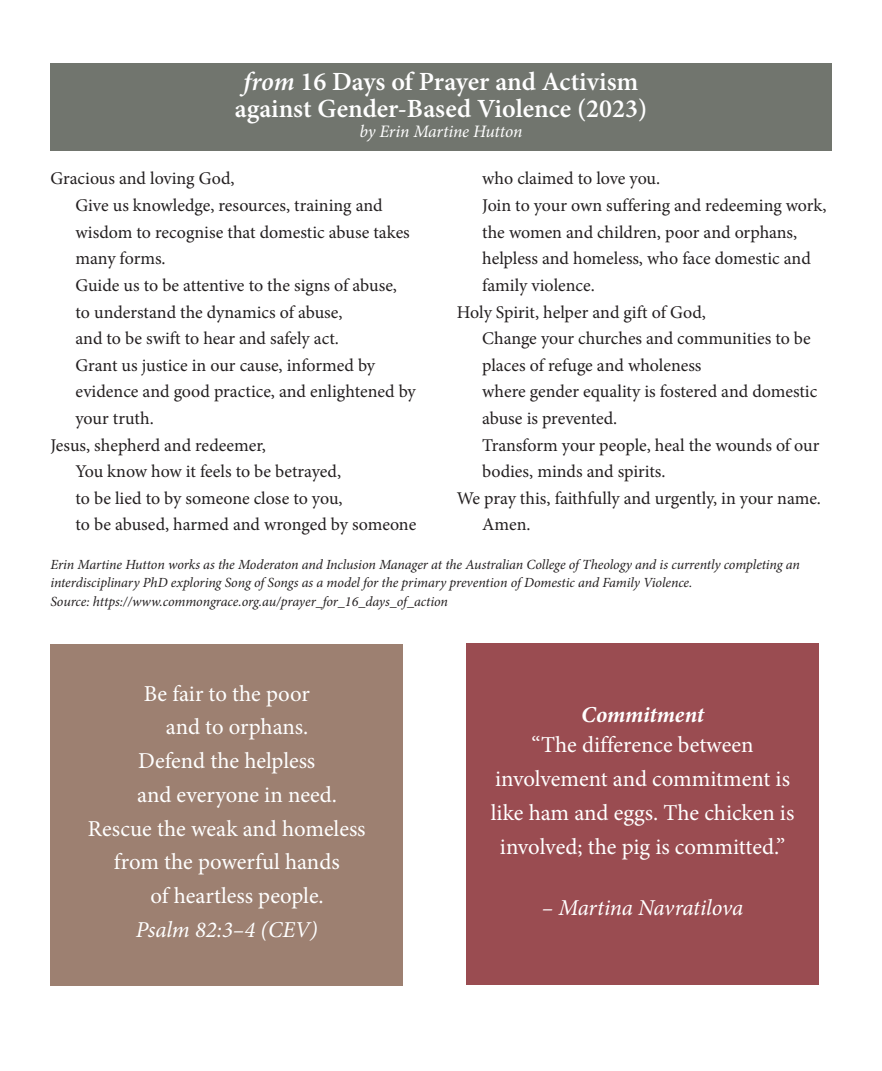
<style>
.page{position:relative;width:882px;height:1071px;background:#fff}
.page>*{position:absolute;margin:0;border:0;box-sizing:border-box;transform-origin:0 0}
.t1{font:600 26.25px/26.9px "Minion Pro";color:#fff;text-align:center}
.t2{font:22.75px/33.8px "Minion Pro";color:#fff;text-align:center}
.t3{font:italic 22.75px "Minion Pro";letter-spacing:-.01em;color:#fff}
.t4{font:italic 700 22.75px "Minion Pro";letter-spacing:-.005em;color:#fff}
.t5{font:17.85px "Minion Pro";color:#231f20}
.t6{font:italic 17.5px "Minion Pro";letter-spacing:-.015em;color:#fff}
.t7{font:italic 14px/17.2px "Minion Pro";letter-spacing:-.01em;color:#231f20}
.s1{font-style:italic}
</style>
<div class="page">
<div style="left:50px;top:63px;width:782px;height:88px;background:#71756e"></div>
<div style="left:50px;top:644px;width:353px;height:342px;background:#9d8071"></div>
<div style="left:466px;top:643px;width:353px;height:341px;background:#9a4c51"></div>
<h1 class="t1" style="left:235px;top:70px;width:414px"><span class="s1">from</span> 16 Days of Prayer and Activism against Gender-Based Violence (2023)</h1>
<p class="t6" style="left:359px;top:124px;width:165px">by Erin Martine Hutton</p>
<p class="t5" style="left:50px;top:171px;width:186px">Gracious and loving God,</p>
<p class="t5" style="left:76px;top:198px;width:309px">Give us knowledge, resources, training and</p>
<p class="t5" style="left:76px;top:225px;width:336px">wisdom to recognise that domestic abuse takes</p>
<p class="t5" style="left:76px;top:251px;width:92px">many forms.</p>
<p class="t5" style="left:76px;top:278px;width:323px">Guide us to be attentive to the signs of abuse,</p>
<p class="t5" style="left:76px;top:305px;width:268px">to understand the dynamics of abuse,</p>
<p class="t5" style="left:76px;top:331px;width:265px">and to be swift to hear and safely act.</p>
<p class="t5" style="left:76px;top:358px;width:301px">Grant us justice in our cause, informed by</p>
<p class="t5" style="left:76px;top:384px;width:342px">evidence and good practice, and enlightened by</p>
<p class="t5" style="left:76px;top:411px;width:80px">your truth.</p>
<p class="t5" style="left:50px;top:438px;width:217px">Jesus, shepherd and redeemer,</p>
<p class="t5" style="left:76px;top:464px;width:267px">You know how it feels to be betrayed,</p>
<p class="t5" style="left:76px;top:491px;width:268px">to be lied to by someone close to you,</p>
<p class="t5" style="left:76px;top:517px;width:342px">to be abused, harmed and wronged by someone</p>
<p class="t5" style="left:482px;top:171px;width:179px">who claimed to love you.</p>
<p class="t5" style="left:482px;top:198px;width:346px">Join to your own suffering and redeeming work,</p>
<p class="t5" style="left:482px;top:225px;width:317px">the women and children, poor and orphans,</p>
<p class="t5" style="left:482px;top:251px;width:330px">helpless and homeless, who face domestic and</p>
<p class="t5" style="left:482px;top:278px;width:114px">family violence.</p>
<p class="t5" style="left:457px;top:305px;width:250px">Holy Spirit, helper and gift of God,</p>
<p class="t5" style="left:482px;top:331px;width:330px">Change your churches and communities to be</p>
<p class="t5" style="left:482px;top:358px;width:221px">places of refuge and wholeness</p>
<p class="t5" style="left:482px;top:384px;width:337px">where gender equality is fostered and domestic</p>
<p class="t5" style="left:482px;top:411px;width:137px">abuse is prevented.</p>
<p class="t5" style="left:482px;top:438px;width:339px">Transform your people, heal the wounds of our</p>
<p class="t5" style="left:482px;top:464px;width:185px">bodies, minds and spirits.</p>
<p class="t5" style="left:457px;top:491px;width:365px">We pray this, faithfully and urgently, in your name.</p>
<p class="t5" style="left:482px;top:517px;width:50px">Amen.</p>
<p class="t7" style="left:50px;top:558px;width:751px">Erin Martine Hutton works as the Moderaton and Inclusion Manager at the Australian College of Theology and is currently completing an interdisciplinary PhD exploring Song of Songs as a model for the primary prevention of Domestic and Family Violence.</p>
<p class="t7" style="left:50px;top:594px;width:399px">Source: https://www.commongrace.org.au/prayer_for_16_days_of_action</p>
<p class="t2" style="left:144px;top:678px;width:168px">Be fair to the poor</p>
<p class="t2" style="left:166px;top:712px;width:144px">and to orphans.</p>
<p class="t2" style="left:138px;top:746px;width:179px">Defend the helpless</p>
<p class="t2" style="left:137px;top:780px;width:201px">and everyone in need.</p>
<p class="t2" style="left:88px;top:813px;width:279px">Rescue the weak and homeless</p>
<p class="t2" style="left:114px;top:847px;width:227px">from the powerful hands</p>
<p class="t2" style="left:150px;top:881px;width:175px">of heartless people.</p>
<p class="t3" style="left:136px;top:921px;width:183px">Psalm 82:3–4 (CEV)</p>
<p class="t4" style="left:581px;top:705px;width:124px">Commitment</p>
<p class="t2" style="left:491px;top:730px;width:305px">“The difference between involvement and commitment is like ham and eggs. The chicken is involved; the pig is committed.”</p>
<p class="t3" style="left:542px;top:899px;width:203px">– Martina Navratilova</p>
</div>
